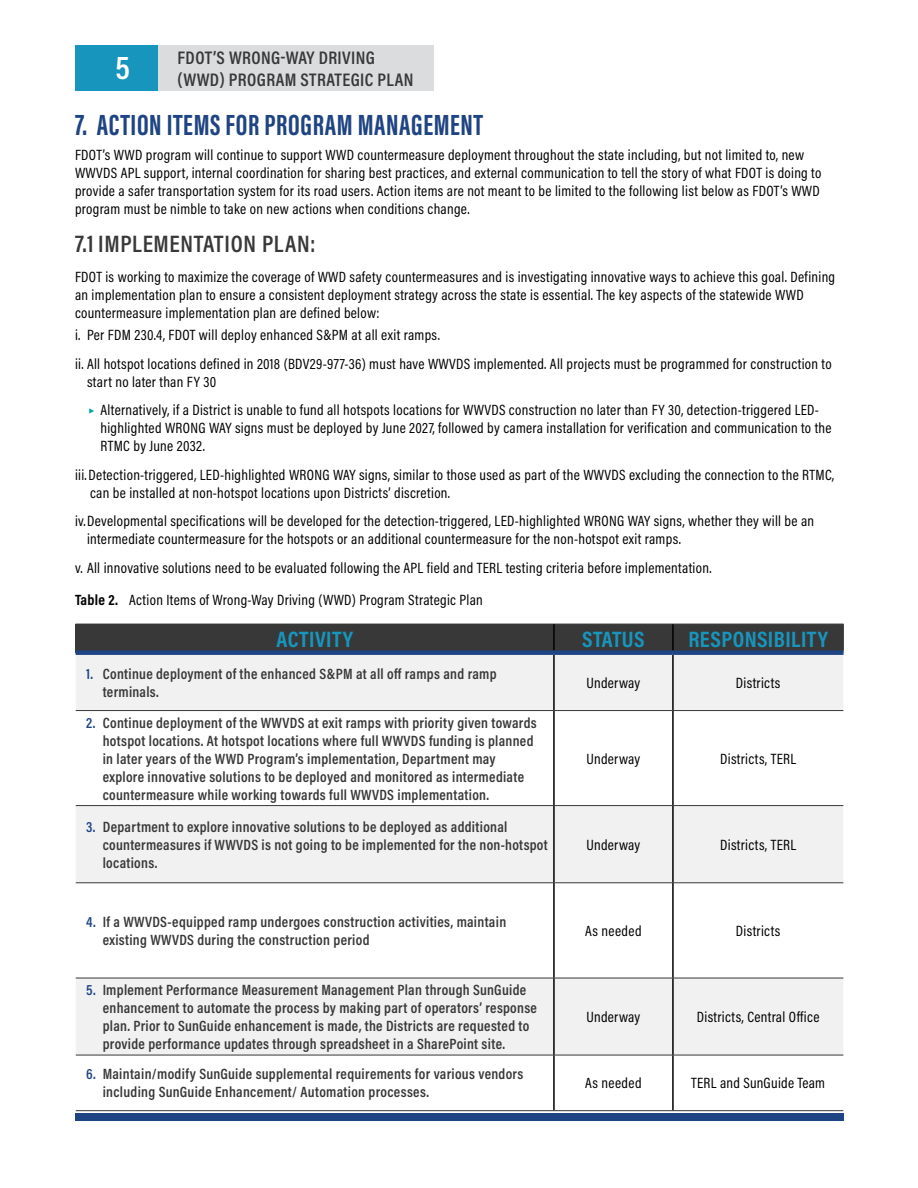
<style>
.page{position:relative;width:918px;height:1188px;background:#fff}
.page>*{position:absolute;margin:0;border:0;box-sizing:border-box;transform-origin:0 0}
.t1{font:600 32.4px "Acumin Pro Cond";color:#fff}
.t2{font:700 30px "Acumin Pro Extra Cond";letter-spacing:.02em;color:#1e4483}
.t3{font:600 24px "Acumin Pro Cond";letter-spacing:.03em;color:#383839}
.Table_Header{font:700 22.5px "Acumin Pro Cond";letter-spacing:.02em;color:#1795bd}
.t4{font:600 18.3px/22px "Acumin Pro Cond";letter-spacing:.02em;color:#383839}
.Left_Justify{font:15px/18px "Acumin Pro Cond";letter-spacing:.02em;color:#000}
.t5{font:600 15px/18px "Acumin Pro Cond";letter-spacing:.02em;color:#383839}
.s1{font-family:"Alternate Got No 1 D";font-size:12px;color:#00a3aa}
.s2{color:#fff}
.s3{font-weight:700}
.s4{color:#1e4483}
</style>
<div class="page">
<div style="left:158px;top:45px;width:275px;height:45px;background:#dadcdd"></div>
<div style="left:75px;top:45px;width:83px;height:45px;background:#1795bd"></div>
<div style="left:75px;top:1114px;width:769px;height:7px;background:#1e4483"></div>
<div style="left:76px;top:624px;width:478px;height:29px;background:#383839"></div>
<svg style="left:76px;top:655px;width:767px;height:400px;fill:#f1f1f2"></svg>
<svg style="left:75px;top:624px;width:1px;height:26px"></svg>
<div style="left:555px;top:624px;width:289px;height:26px;background:#383839"></div>
<hr style="left:553px;top:624px;width:2px;height:26px;background:#000">
<hr style="left:672px;top:624px;width:2px;height:26px;background:#000">
<hr style="left:553px;top:655px;width:2px;height:55px;background:#000">
<hr style="left:672px;top:655px;width:2px;height:55px;background:#000">
<hr style="left:553px;top:711px;width:2px;height:94px;background:#000">
<hr style="left:672px;top:711px;width:2px;height:94px;background:#000">
<hr style="left:553px;top:806px;width:2px;height:77px;background:#000">
<hr style="left:672px;top:806px;width:2px;height:77px;background:#000">
<hr style="left:553px;top:883px;width:2px;height:95px;background:#000">
<hr style="left:672px;top:883px;width:2px;height:95px;background:#000">
<hr style="left:553px;top:978px;width:2px;height:77px;background:#000">
<hr style="left:672px;top:978px;width:2px;height:77px;background:#000">
<hr style="left:553px;top:1055px;width:2px;height:55px;background:#000">
<hr style="left:672px;top:1055px;width:2px;height:55px;background:#000">
<hr style="left:76px;top:710px;width:478px;height:1px;background:#383839">
<hr style="left:554px;top:710px;width:119px;height:1px;background:#383839">
<hr style="left:673px;top:710px;width:170px;height:1px;background:#383839">
<hr style="left:76px;top:805px;width:478px;height:1px;background:#383839">
<hr style="left:554px;top:805px;width:119px;height:1px;background:#383839">
<hr style="left:673px;top:805px;width:170px;height:1px;background:#383839">
<hr style="left:76px;top:883px;width:478px;height:1px;background:#383839">
<hr style="left:554px;top:883px;width:119px;height:1px;background:#383839">
<hr style="left:673px;top:883px;width:170px;height:1px;background:#383839">
<hr style="left:76px;top:978px;width:478px;height:1px;background:#383839">
<hr style="left:554px;top:978px;width:119px;height:1px;background:#383839">
<hr style="left:673px;top:978px;width:170px;height:1px;background:#383839">
<hr style="left:76px;top:1055px;width:478px;height:1px;background:#383839">
<hr style="left:554px;top:1055px;width:119px;height:1px;background:#383839">
<hr style="left:673px;top:1055px;width:170px;height:1px;background:#383839">
<hr style="left:76px;top:1110px;width:478px;height:1px;background:#383839">
<hr style="left:554px;top:1110px;width:119px;height:1px;background:#383839">
<hr style="left:673px;top:1110px;width:170px;height:1px;background:#383839">
<div style="left:76px;top:650px;width:478px;height:5px;background:#1e4483"></div>
<div style="left:554px;top:650px;width:119px;height:5px;background:#1e4483"></div>
<div style="left:673px;top:650px;width:171px;height:5px;background:#1e4483"></div>
<p class="t4" style="left:178px;top:47px;width:237px">FDOT’S WRONG-WAY DRIVING (WWD) PROGRAM STRATEGIC PLAN</p>
<h1 class="t1" style="left:115px;top:46px;width:16px">5</h1>
<p class="t2" style="left:75px;top:106px;width:409px">7. ACTION ITEMS FOR PROGRAM MANAGEMENT</p>
<p class="Left_Justify" style="left:75px;top:146px;width:748px">FDOT’s WWD program will continue to support WWD countermeasure deployment throughout the state including, but not limited to, new WWVDS APL support, internal coordination for sharing best practices, and external communication to tell the story of what FDOT is doing to provide a safer transportation system for its road users. Action items are not meant to be limited to the following list below as FDOT’s WWD program must be nimble to take on new actions when conditions change.</p>
<p class="t3" style="left:75px;top:228px;width:242px">7.1 IMPLEMENTATION PLAN:</p>
<p class="Left_Justify" style="left:75px;top:267px;width:762px">FDOT is working to maximize the coverage of WWD safety countermeasures and is investigating innovative ways to achieve this goal. Defining an implementation plan to ensure a consistent deployment strategy across the state is essential. The key aspects of the statewide WWD countermeasure implementation plan are defined below:</p>
<p class="Left_Justify" style="left:75px;top:326px;width:366px">i. Per FDM 230.4, FDOT will deploy enhanced S&amp;PM at all exit ramps.</p>
<p class="Left_Justify" style="left:87px;top:354px;width:746px;text-indent:-12px">ii. All hotspot locations defined in 2018 (BDV29-977-36) must have WWVDS implemented. All projects must be programmed for construction to start no later than FY 30</p>
<p class="Left_Justify" style="left:100px;top:401px;width:733px;text-indent:-12px"><span class="s1">▸</span> Alternatively, if a District is unable to fund all hotspots locations for WWVDS construction no later than FY 30, detection-triggered LED&shy;highlighted WRONG WAY signs must be deployed by June 2027, followed by camera installation for verification and communication to the<br>RTMC by June 2032.</p>
<p class="Left_Justify" style="left:75px;top:465px;width:761px">iii.Detection-triggered, LED-highlighted WRONG WAY signs, similar to those used as part of the WWVDS excluding the connection to the RTMC, <span class="s2">......</span>can be installed at non-hotspot locations upon Districts’ discretion.</p>
<p class="Left_Justify" style="left:87px;top:512px;width:729px;text-indent:-12px">iv.Developmental specifications will be developed for the detection-triggered, LED-highlighted WRONG WAY signs, whether they will be an intermediate countermeasure for the hotspots or an additional countermeasure for the non-hotspot exit ramps.</p>
<p class="Left_Justify" style="left:75px;top:558px;width:638px">v. All innovative solutions need to be evaluated following the APL field and TERL testing criteria before implementation.</p>
<p class="Left_Justify" style="left:75px;top:591px;width:409px"><span class="s3">Table 2.</span> Action Items of Wrong-Way Driving (WWD) Program Strategic Plan</p>
<p class="Table_Header" style="left:277px;top:624px;width:78px">ACTIVITY</p>
<p class="Table_Header" style="left:582px;top:624px;width:64px">STATUS</p>
<p class="Table_Header" style="left:688px;top:624px;width:141px">RESPONSIBILITY</p>
<p class="t5" style="left:103px;top:665px;width:395px;text-indent:-16px"><span class="s4">1.</span> Continue deployment of the enhanced S&amp;PM at all off ramps and ramp terminals.</p>
<p class="Left_Justify" style="left:587px;top:674px;width:55px">Underway</p>
<p class="Left_Justify" style="left:736px;top:674px;width:46px">Districts</p>
<p class="t5" style="left:103px;top:713px;width:436px;text-indent:-16px"><span class="s4">2.</span> Continue deployment of the WWVDS at exit ramps with priority given towards hotspot locations. At hotspot locations where full WWVDS funding is planned in later years of the WWD Program’s implementation, Department may explore innovative solutions to be deployed and monitored as intermediate countermeasure while working towards full WWVDS implementation.</p>
<p class="Left_Justify" style="left:587px;top:749px;width:55px">Underway</p>
<p class="Left_Justify" style="left:720px;top:749px;width:77px">Districts, TERL</p>
<p class="t5" style="left:103px;top:817px;width:447px;text-indent:-16px"><span class="s4">3.</span> Department to explore innovative solutions to be deployed as additional countermeasures if WWVDS is not going to be implemented for the non-hotspot locations.</p>
<p class="Left_Justify" style="left:587px;top:835px;width:55px">Underway</p>
<p class="Left_Justify" style="left:720px;top:835px;width:77px">Districts, TERL</p>
<p class="t5" style="left:103px;top:912px;width:405px;text-indent:-16px"><span class="s4">4.</span> If a WWVDS-equipped ramp undergoes construction activities, maintain existing WWVDS during the construction period</p>
<p class="Left_Justify" style="left:585px;top:921px;width:58px">As needed</p>
<p class="Left_Justify" style="left:736px;top:921px;width:46px">Districts</p>
<p class="t5" style="left:103px;top:981px;width:436px;text-indent:-16px"><span class="s4">5.</span> Implement Performance Measurement Management Plan through SunGuide enhancement to automate the process by making part of operators’ response plan. Prior to SunGuide enhancement is made, the Districts are requested to provide performance updates through spreadsheet in a SharePoint site.</p>
<p class="Left_Justify" style="left:587px;top:1008px;width:55px">Underway</p>
<p class="Left_Justify" style="left:697px;top:1008px;width:124px">Districts, Central Office</p>
<p class="t5" style="left:103px;top:1065px;width:422px;text-indent:-16px"><span class="s4">6.</span> Maintain/modify SunGuide supplemental requirements for various vendors including SunGuide Enhancement/ Automation processes.</p>
<p class="Left_Justify" style="left:585px;top:1074px;width:58px">As needed</p>
<p class="Left_Justify" style="left:691px;top:1074px;width:136px">TERL and SunGuide Team</p>
</div>
